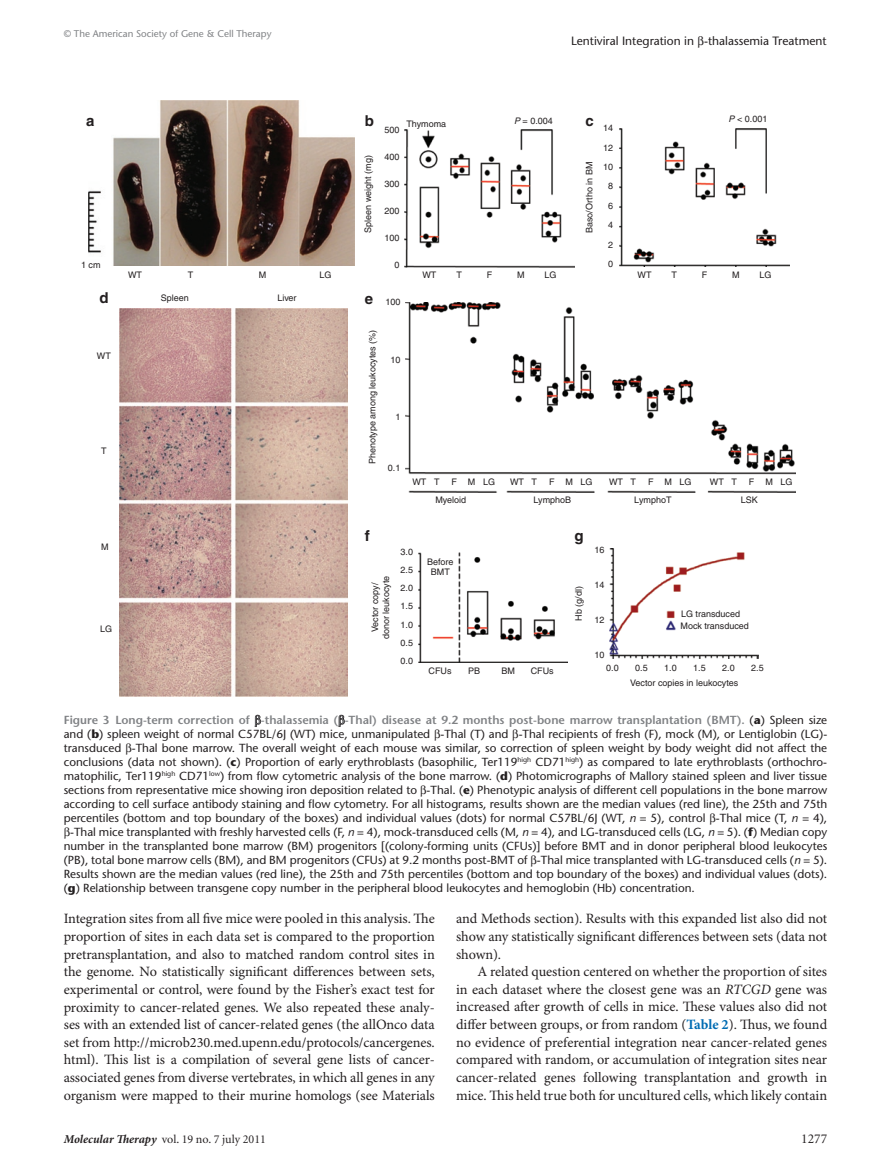
<style>
.page{position:relative;width:891px;height:1175px;background:#fff}
.page>*{position:absolute;margin:0;border:0;box-sizing:border-box;transform-origin:0 0}
.t1{font:700 15px "Helvetica";color:#231f20}
.t2{font:14.25px/17.7px "Minion Pro";letter-spacing:-.005em;color:#231f20;text-align:justify}
.t3{font:13.5px "Minion";color:#231f20}
.t4{font:12px "Stone Sans";color:#231f20}
.t5{font:12px "Minion";color:#231f20}
.t6{font:11.7px "Stone Sans";color:#231f20}
.t7{font:600 11.7px "Stone Sans";color:#808285}
.t8{font:9.75px "Stone Sans";color:#808285}
.t9{font:9px/19.4px "Helvetica";color:#231f20;text-align:center}
.s1{font-style:italic}
.s2{font-weight:400;color:#231f20}
.s3{font-weight:700;color:#231f20}
.s4{font-weight:700}
.s5{font-weight:700;color:#006cb3}
.s6{font-family:"Minion Pro";font-weight:700;font-style:italic}
</style>
<div class="page">
<img style="left:88px;top:101px;width:267px;height:165px">
<img style="left:120px;top:309px;width:228px;height:387px">
<img style="left:405px;top:302px;width:390px;height:190px">
<img style="left:404px;top:130px;width:171px;height:137px">
<img style="left:619px;top:128px;width:171px;height:139px">
<img style="left:418px;top:552px;width:150px;height:110px">
<img style="left:609px;top:548px;width:149px;height:111px">
<svg style="left:255px;top:715px;width:6px;height:11px"></svg>
<svg style="left:339px;top:715px;width:5px;height:11px"></svg>
<p class="t8" style="left:64px;top:28px;width:209px">© The American Society of Gene &amp; Cell Therapy</p>
<p class="t1" style="left:86px;top:111px;width:10px">a</p>
<p class="t9" style="left:81px;top:255px;width:21px">1 cm</p>
<p class="t9" style="left:128px;top:266px;width:15px">WT</p>
<p class="t9" style="left:188px;top:266px;width:7px">T</p>
<p class="t9" style="left:259px;top:266px;width:9px">M</p>
<p class="t9" style="left:320px;top:266px;width:14px">LG</p>
<p class="t4" style="left:571px;top:34px;width:257px">Lentiviral Integration in -thalassemia Treatment</p>
<p class="t1" style="left:365px;top:111px;width:11px">b</p>
<p class="t1" style="left:585px;top:111px;width:10px">c</p>
<p class="t9" style="left:406px;top:114px;width:41px">Thymoma</p>
<p class="t9" style="left:514px;top:111px;width:40px"><span class="s1">P</span> = 0.004</p>
<p class="t9" style="left:729px;top:109px;width:40px"><span class="s1">P</span> &lt; 0.001</p>
<p class="t9" style="left:603px;top:118px;width:12px">14<br>12<br>10<br>8<br>6<br>4<br>2<br>0</p>
<p class="t9" style="left:385px;top:121px;width:17px">500</p>
<p class="t9" style="left:385px;top:147px;width:17px">400</p>
<p class="t9" style="left:385px;top:174px;width:17px">300</p>
<p class="t9" style="left:385px;top:201px;width:17px">200</p>
<p class="t9" style="left:385px;top:228px;width:17px">100</p>
<p class="t9" style="left:395px;top:255px;width:7px">0</p>
<p class="t9" style="left:358px;top:233px;width:79px;rotate:-90deg">Spleen weight (mg)</p>
<p class="t9" style="left:580px;top:233px;width:73px;rotate:-90deg">Baso/Ortho in BM</p>
<p class="t9" style="left:423px;top:266px;width:15px">WT</p>
<p class="t9" style="left:456px;top:266px;width:7px">T</p>
<p class="t9" style="left:487px;top:266px;width:7px">F</p>
<p class="t9" style="left:517px;top:266px;width:9px">M</p>
<p class="t9" style="left:545px;top:266px;width:14px">LG</p>
<p class="t9" style="left:638px;top:266px;width:15px">WT</p>
<p class="t9" style="left:671px;top:266px;width:7px">T</p>
<p class="t9" style="left:702px;top:266px;width:7px">F</p>
<p class="t9" style="left:732px;top:266px;width:9px">M</p>
<p class="t9" style="left:760px;top:266px;width:14px">LG</p>
<p class="t1" style="left:99px;top:288px;width:11px">d</p>
<p class="t1" style="left:365px;top:289px;width:10px">e</p>
<p class="t9" style="left:161px;top:288px;width:30px">Spleen</p>
<p class="t9" style="left:277px;top:288px;width:21px">Liver</p>
<p class="t9" style="left:385px;top:292px;width:17px">100</p>
<p class="t9" style="left:97px;top:346px;width:15px">WT</p>
<p class="t9" style="left:101px;top:441px;width:7px">T</p>
<p class="t9" style="left:363px;top:464px;width:136px;rotate:-90deg">Phenotype among leukocytes (%)</p>
<p class="t9" style="left:390px;top:350px;width:12px">10</p>
<p class="t9" style="left:395px;top:407px;width:7px">1</p>
<p class="t9" style="left:388px;top:458px;width:14px">0.1</p>
<p class="t9" style="left:413px;top:472px;width:29px">WT T</p>
<p class="t9" style="left:452px;top:472px;width:45px">F MLG</p>
<p class="t9" style="left:510px;top:472px;width:29px">WT T</p>
<p class="t9" style="left:549px;top:472px;width:45px">F MLG</p>
<p class="t9" style="left:609px;top:472px;width:29px">WT T</p>
<p class="t9" style="left:648px;top:472px;width:45px">F MLG</p>
<p class="t9" style="left:710px;top:472px;width:29px">WT T</p>
<p class="t9" style="left:749px;top:472px;width:45px">F MLG</p>
<p class="t9" style="left:435px;top:490px;width:32px">Myeloid</p>
<p class="t9" style="left:534px;top:490px;width:39px">LymphoB</p>
<p class="t9" style="left:634px;top:490px;width:39px">LymphoT</p>
<p class="t9" style="left:741px;top:490px;width:19px">LSK</p>
<p class="t9" style="left:101px;top:537px;width:9px">M</p>
<p class="t9" style="left:100px;top:619px;width:14px">LG</p>
<p class="t1" style="left:365px;top:527px;width:6px">f</p>
<p class="t1" style="left:574px;top:527px;width:11px">g</p>
<p class="t9" style="left:427px;top:556px;width:28px;line-height:10.8px">Before<br>BMT</p>
<p class="t9" style="left:401px;top:542px;width:14px;line-height:18.3px;text-align:justify">3.0<br>2.5<br>2.0<br>1.5<br>1.0<br>0.5<br>0.0</p>
<p class="t9" style="left:370px;top:639px;width:65px;line-height:10.8px;rotate:-90deg">Vector copy/ donor leukocyte</p>
<p class="t9" style="left:569px;top:621px;width:36px;rotate:-90deg">Hb (g/dl)</p>
<p class="t9" style="left:429px;top:661px;width:24px">CFUs</p>
<p class="t9" style="left:468px;top:661px;width:14px">PB</p>
<p class="t9" style="left:501px;top:661px;width:15px">BM</p>
<p class="t9" style="left:531px;top:661px;width:24px">CFUs</p>
<p class="t9" style="left:595px;top:540px;width:12px">16</p>
<p class="t9" style="left:595px;top:575px;width:12px">14</p>
<p class="t9" style="left:595px;top:610px;width:12px">12</p>
<p class="t9" style="left:595px;top:645px;width:12px">10</p>
<p class="t9" style="left:681px;top:608px;width:70px;line-height:12px;text-align:left">LG transduced<br>Mock transduced</p>
<p class="t9" style="left:606px;top:658px;width:14px">0.0</p>
<p class="t9" style="left:635px;top:658px;width:14px">0.5</p>
<p class="t9" style="left:664px;top:658px;width:14px">1.0</p>
<p class="t9" style="left:693px;top:658px;width:14px">1.5</p>
<p class="t9" style="left:722px;top:658px;width:14px">2.0</p>
<p class="t9" style="left:751px;top:658px;width:14px">2.5</p>
<p class="t9" style="left:630px;top:672px;width:110px">Vector copies in leukocytes</p>
<p class="t7" style="left:64px;top:712px;width:765px">Figure 3 Long-term correction of -thalassemia ( -Thal) disease at 9.2 months post-bone marrow transplantation (BMT). <span class="s2">(</span><span class="s3">a</span><span class="s2">) Spleen size</span></p>
<p class="t6" style="left:64px;top:727px;width:765px">and (<span class="s4">b</span>) spleen weight of normal C57BL/6J (WT) mice, unmanipulated -Thal (T) and -Thal recipients of fresh (F), mock (M), or Lentiglobin (LG)-</p>
<p class="t6" style="left:64px;top:741px;width:765px">transduced -Thal bone marrow. The overall weight of each mouse was similar, so correction of spleen weight by body weight did not affect the</p>
<p class="t6" style="left:64px;top:755px;width:765px">conclusions (data not shown). (<span class="s4">c</span>) Proportion of early erythroblasts (basophilic, Ter119<sup>high</sup> CD71<sup>high</sup>) as compared to late erythroblasts (orthochro-</p>
<p class="t6" style="left:64px;top:769px;width:765px">matophilic, Ter119<sup>high</sup> CD71<sup>low</sup>) from flow cytometric analysis of the bone marrow. (<span class="s4">d</span>) Photomicrographs of Mallory stained spleen and liver tissue</p>
<p class="t6" style="left:64px;top:783px;width:765px">sections from representative mice showing iron deposition related to -Thal. (<span class="s4">e</span>) Phenotypic analysis of different cell populations in the bone marrow</p>
<p class="t6" style="left:64px;top:797px;width:765px">according to cell surface antibody staining and flow cytometry. For all histograms, results shown are the median values (red line), the 25th and 75th</p>
<p class="t6" style="left:64px;top:811px;width:765px">percentiles (bottom and top boundary of the boxes) and individual values (dots) for normal C57BL/6J (WT, <span class="s1">n</span> = 5), control -Thal mice (T, <span class="s1">n =</span> 4),</p>
<p class="t6" style="left:70px;top:825px;width:758px">-Thal mice transplanted with freshly harvested cells (F, <span class="s1">n</span> = 4), mock-transduced cells (M, <span class="s1">n</span> = 4), and LG-transduced cells (LG, <span class="s1">n</span> = 5). (<span class="s4">f</span>) Median copy</p>
<p class="t6" style="left:64px;top:839px;width:765px">number in the transplanted bone marrow (BM) progenitors [(colony-forming units (CFUs)] before BMT and in donor peripheral blood leukocytes</p>
<p class="t6" style="left:64px;top:853px;width:765px">(PB), total bone marrow cells (BM), and BM progenitors (CFUs) at 9.2 months post-BMT of -Thal mice transplanted with LG-transduced cells (<span class="s1">n</span> = 5).</p>
<p class="t6" style="left:64px;top:867px;width:765px">Results shown are the median values (red line), the 25th and 75th percentiles (bottom and top boundary of the boxes) and individual values (dots).</p>
<p class="t6" style="left:64px;top:881px;width:633px">(<span class="s4">g</span>) Relationship between transgene copy number in the peripheral blood leukocytes and hemoglobin (Hb) concentration.</p>
<p class="t2" style="left:64px;top:910px;width:373px">Integration sites from all five mice were pooled in this analysis. The proportion of sites in each data set is compared to the proportion pretransplantation, and also to matched random control sites in the genome. No statistically significant differences between sets, experimental or control, were found by the Fisher’s exact test for proximity to cancer-related genes. We also repeated these analy&shy;ses with an extended list of cancer-related genes (the allOnco data set from http://microb230.med.upenn.edu/protocols/cancergenes. html). This list is a compilation of several gene lists of cancer&shy;associated genes from diverse vertebrates, in which all genes in any organism were mapped to their murine homologs (see Materials</p>
<p class="t2" style="left:456px;top:910px;width:373px">and Methods section). Results with this expanded list also did not show any statistically significant differences between sets (data not shown).</p>
<p class="t2" style="left:456px;top:963px;width:373px;text-indent:21px">A related question centered on whether the proportion of sites in each dataset where the closest gene was an <span class="s1">RTCGD</span> gene was increased after growth of cells in mice. These values also did not differ between groups, or from random (<span class="s5">Table 2</span>). Thus, we found no evidence of preferential integration near cancer-related genes compared with random, or accumulation of integration sites near cancer-related genes following transplantation and growth in mice. This held true both for uncultured cells, which likely contain</p>
<p class="t5" style="left:64px;top:1133px;width:204px"><span class="s6">Molecular Therapy</span> vol. 19 no. 7 july 2011</p>
<p class="t3" style="left:801px;top:1132px;width:27px">1277</p>
</div>
